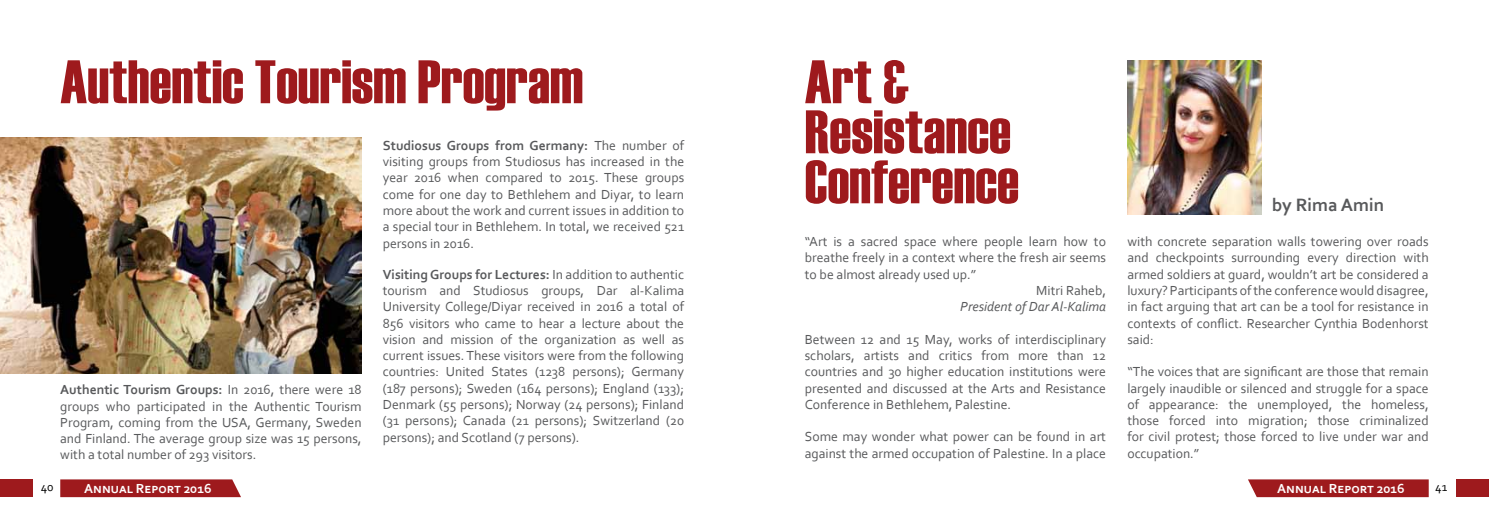
<style>
.page{position:relative;width:1489px;height:525px;background:#fff}
.page>*{position:absolute;margin:0;border:0;box-sizing:border-box;transform-origin:0 0}
.t1{font:61.25px/50px "Haettenschweiler";color:#9e1a1d}
.t2{font:700 18.75px "Corbel";color:#58595b}
.t3{font:13.75px/16.2px "Corbel";color:#58595b;text-align:justify}
.t4{font:700 13.75px "Corbel";color:#fff}
.t5{font:italic 13.75px "Corbel";color:#58595b}
.t6{font:12.5px "Corbel";color:#000}
.s1{font-weight:700}
</style>
<div class="page">
<svg style="left:60px;top:479px;width:181px;height:18px;background:#a22427"></svg>
<div style="left:0;top:479px;width:32px;height:18px;background:#9e1a1d"></div>
<svg style="left:1248px;top:479px;width:180px;height:18px;background:#a22427"></svg>
<div style="left:1456px;top:479px;width:32px;height:18px;background:#9e1a1d"></div>
<img style="left:1127px;top:60px;width:134px;height:154px">
<img style="left:0;top:137px;width:361px;height:236px">
<h1 class="t1" style="left:60px;top:54px;width:524px">Authentic Tourism Program</h1>
<p class="t3" style="left:60px;top:381px;width:303px"><span class="s1">Authentic Tourism Groups:</span> In 2016, there were 18 groups who participated in the Authentic Tourism Program, coming from the USA, Germany, Sweden and Finland. The average group size was 15 persons, with a total number of 293 visitors.</p>
<p class="t3" style="left:383px;top:137px;width:303px"><span class="s1">Studiosus Groups from Germany:</span> The number of visiting groups from Studiosus has increased in the year 2016 when compared to 2015. These groups come for one day to Bethlehem and Diyar, to learn more about the work and current issues in addition to a special tour in Bethlehem. In total, we received 521 persons in 2016.</p>
<p class="t3" style="left:383px;top:265px;width:303px"><span class="s1">VisitingGroups for Lectures:</span> In addition to authentic tourism and Studiosus groups, Dar al-Kalima University College/Diyar received in 2016 a total of 856 visitors who came to hear a lecture about the vision and mission of the organization as well as current issues. These visitors were from the following countries: United States (1238 persons); Germany (187 persons); Sweden (164 persons); England (133); Denmark (55 persons); Norway (24 persons); Finland (31 persons); Canada (21 persons); Switzerland (20 persons); and Scotland (7 persons).</p>
<h1 class="t1" style="left:804px;top:54px;width:216px">Art &amp;<br>Resistance<br>Conference</h1>
<p class="t3" style="left:804px;top:233px;width:303px">“Art is a sacred space where people learn how to</p>
<p class="t3" style="left:804px;top:249px;width:303px">breathe freely in a context where the fresh air seems</p>
<p class="t3" style="left:804px;top:265px;width:173px">to be almost already used up.”</p>
<p class="t3" style="left:1036px;top:282px;width:71px">Mitri Raheb,</p>
<p class="t5" style="left:960px;top:298px;width:147px">President of Dar Al-Kalima</p>
<p class="t3" style="left:804px;top:330px;width:303px">Between 12 and 15 May, works of interdisciplinary scholars, artists and critics from more than 12 countries and 30 higher education institutions were presented and discussed at the Arts and Resistance Conference in Bethlehem, Palestine.</p>
<p class="t3" style="left:804px;top:428px;width:303px">Some may wonder what power can be found in art against the armed occupation of Palestine. In a place</p>
<h2 class="t2" style="left:1271px;top:193px;width:114px">by Rima Amin</h2>
<p class="t3" style="left:1127px;top:233px;width:303px">with concrete separation walls towering over roads and checkpoints surrounding every direction with armed soldiers at guard, wouldn’t art be considered a luxury? Participants of the conference would disagree, in fact arguing that art can be a tool for resistance in contexts of conflict. Researcher Cynthia Bodenhorst said:</p>
<p class="t3" style="left:1127px;top:363px;width:303px">“The voices that are significant are those that remain largely inaudible or silenced and struggle for a space of appearance: the unemployed, the homeless, those forced into migration; those criminalized for civil protest; those forced to live under war and occupation.”</p>
<p class="t6" style="left:41px;top:479px;width:14px">40</p>
<p class="t4" style="left:84px;top:479px;width:129px">Annual Report 2016</p>
<p class="t4" style="left:1277px;top:479px;width:129px">Annual Report 2016</p>
<p class="t6" style="left:1434px;top:479px;width:14px">41</p>
</div>
